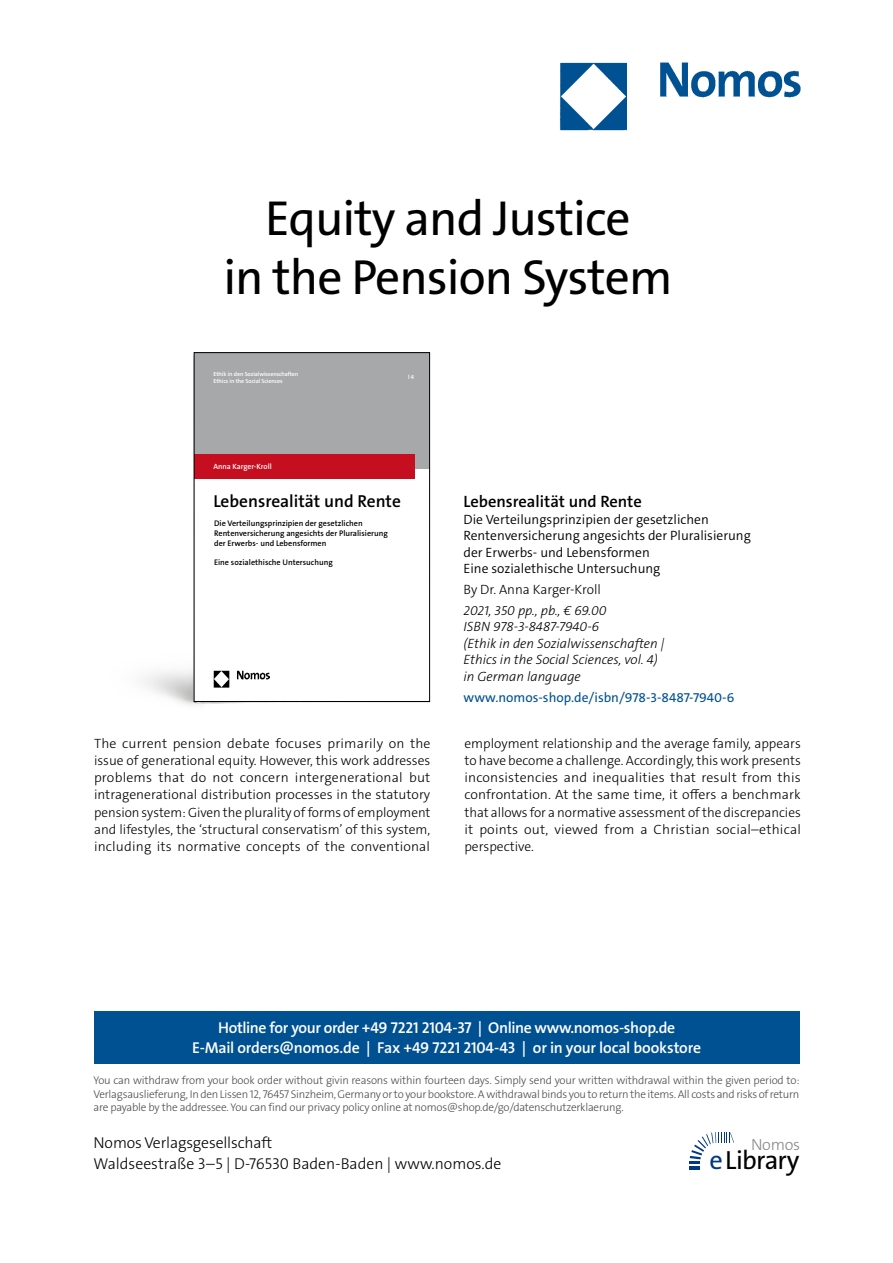
<style>
.page{position:relative;width:893px;height:1263px;background:#fff}
.page>*{position:absolute;margin:0;border:0;box-sizing:border-box;transform-origin:0 0}
.t1{font:49.5px/59.4px "The Sans Os F";letter-spacing:-.02em;color:#000;text-align:center}
.t2{font:26.4px "The Sans Os F";letter-spacing:-.03em;color:#000}
.t3{font:600 17.4px "The Sans Os F";color:#000}
.t4{font:600 16.5px "The Sans C5";color:#000}
.t5{font:300 16.2px "The Sans Os F";letter-spacing:-.02em;color:#87888a}
.t6{font:600 15.75px/21px "The Sans Os F";letter-spacing:-.02em;color:#fff;text-align:center}
.t7{font:300 15.75px/21px "The Sans Os F";color:#000}
.t8{font:300 13.5px/17.2px "The Sans C5";letter-spacing:.01em;color:#000;text-align:justify}
.t9{font:300 13.5px/16.5px "The Sans C5";color:#000}
.t10{font:italic 300 13.5px/16.5px "The Sans C5";color:#000}
.t11{font:13.5px "The Sans C5";color:#005192}
.t12{font:300 11.25px/13.5px "The Sans Os F";letter-spacing:-.02em;color:#4b4b4d;text-align:justify}
.t13{font:600 8.1px/9.8px "The Sans Os F";color:#000}
.t14{font:600 7.65px "The Sans Os F";color:#fff}
.t15{font:600 6px "The Sans Os F";letter-spacing:-.015em;color:#fff}
.s1{color:#003882}
</style>
<div class="page">
<div style="left:94px;top:1011px;width:705px;height:52px;background:#005192"></div>
<hr style="left:689px;top:1166px;width:11px;height:4px;background:#003882">
<svg style="left:689px;top:1132px;width:45px;height:32px"></svg>
<img style="left:559px;top:62px;width:242px;height:69px">
<img style="left:144px;top:353px;width:285px;height:352px">
<div style="left:194px;top:353px;width:235px;height:348px;background:#fff"></div>
<div style="left:194px;top:353px;width:236px;height:116px;background:#a7a8aa"></div>
<img style="left:213px;top:671px;width:57px;height:16px">
<div style="left:194px;top:454px;width:220px;height:25px;background:#c50e1f"></div>
<div style="left:194px;top:352px;width:236px;height:350px;border:1px solid #000"></div>
<h1 class="t1" style="left:223px;top:189px;width:451px">Equity and Justice<br>in the Pension System</h1>
<p class="t15" style="left:214px;top:370px;width:86px">Ethik in den Sozialwissenschaften</p>
<p class="t15" style="left:214px;top:377px;width:71px">Ethics in the Social Sciences</p>
<p class="t15" style="left:408px;top:373px;width:8px">l4</p>
<p class="t14" style="left:213px;top:461px;width:60px">Anna Karger-Kroll</p>
<p class="t3" style="left:213px;top:490px;width:189px">Lebensrealität und Rente</p>
<p class="t13" style="left:214px;top:519px;width:175px">Die Verteilungsprinzipien der gesetzlichen<br>Rentenversicherung angesichts der Pluralisierung der Erwerbs- und Lebensformen</p>
<p class="t13" style="left:214px;top:558px;width:120px">Eine sozialethische Untersuchung</p>
<p class="t4" style="left:463px;top:491px;width:180px">Lebensrealität und Rente</p>
<p class="t9" style="left:463px;top:511px;width:289px">Die Verteilungsprinzipien der gesetzlichen Rentenversicherung angesichts der Pluralisierung der Erwerbs- und Lebensformen<br>Eine sozialethische Untersuchung</p>
<p class="t8" style="left:463px;top:581px;width:139px">By Dr. Anna Karger-Kroll</p>
<p class="t10" style="left:463px;top:602px;width:203px">2021, 350 pp., pb., € 69.00<br>ISBN 978-3-8487-7940-6<br>(Ethik in den Sozialwissenschaften |<br>Ethics in the Social Sciences, vol. 4) in German language</p>
<p class="t11" style="left:463px;top:688px;width:272px">www.nomos-shop.de/isbn/978-3-8487-7940-6</p>
<p class="t8" style="left:94px;top:734px;width:338px">The current pension debate focuses primarily on the issue of generational equity. However, this work addresses problems that do not concern intergenerational but intragenerational distribution processes in the statutory pension system: Given the plurality of forms of employment and lifestyles, the ‘structural conservatism’ of this system, including its normative concepts of the conventional</p>
<p class="t8" style="left:464px;top:734px;width:338px">employment relationship and the average family, appears to have become a challenge. Accordingly, this work presents inconsistencies and inequalities that result from this confrontation. At the same time, it offers a benchmark that allows for a normative assessment of the discrepancies it points out, viewed from a Christian social–ethical perspective.</p>
<p class="t6" style="left:192px;top:1017px;width:510px">Hotline for your order +49 7221 2104-37 | Online www.nomos-shop.de<br>E-Mail orders@nomos.de | Fax +49 7221 2104-43 | or in your local bookstore</p>
<p class="t12" style="left:94px;top:1074px;width:707px">You can withdraw from your book order without givin reasons within fourteen days. Simply send your written withdrawal within the given period to:<br>Verlagsauslieferung, In den Lissen 12, 76457 Sinzheim, Germany or to your bookstore. A withdrawal binds you to return the items. All costs and risks of return are payable by the addressee. You can find our privacy policy online at nomos@shop.de/go/datenschutzerklaerung.</p>
<p class="t7" style="left:94px;top:1133px;width:409px">Nomos Verlagsgesellschaft<br>Waldseestraße 3–5 | D-76530 Baden-Baden | www.nomos.de</p>
<p class="t5" style="left:751px;top:1134px;width:51px">Nomos</p>
<h2 class="t2" style="left:709px;top:1143px;width:91px"><span class="s1">e</span>Library</h2>
</div>
